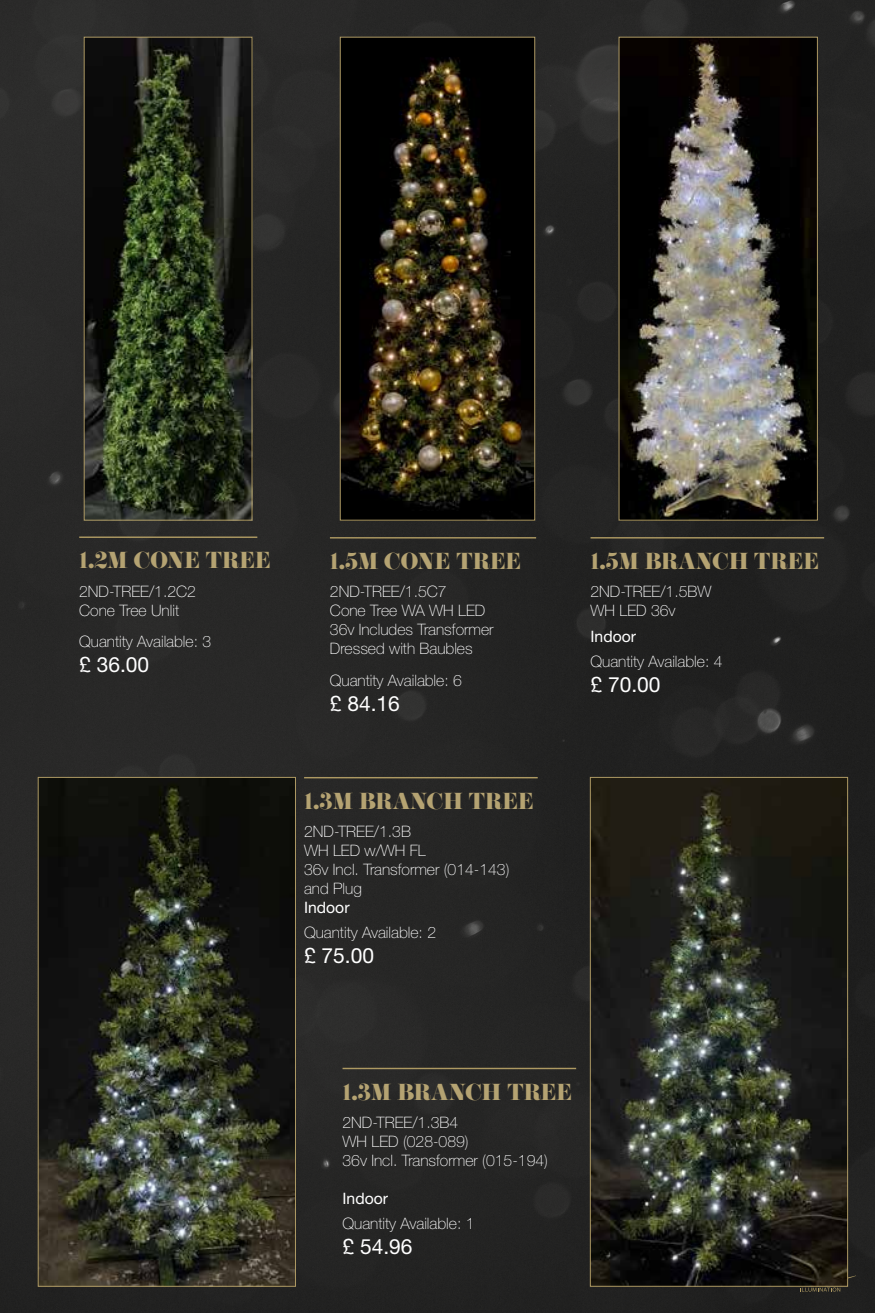
<style>
.page{position:relative;width:875px;height:1313px;background:#fff}
.page>*{position:absolute;margin:0;border:0;box-sizing:border-box;transform-origin:0 0}
.t1{font:21px "Helvetica Neue LTW1 G";color:#fff}
.t2{font:20.21px "Eloquent JF Pro";color:#b5a372}
.t3{font:100 15.75px/18.9px "Helvetica Neue LTW1 G";color:#fff}
.t4{font:15.75px "Helvetica Neue LTW1 G";color:#fff}
</style>
<div class="page">
<div style="left:0;top:0;width:875px;height:1312px;background:#262625"></div>
<svg style="left:782px;top:1247px;width:74px;height:45px"></svg>
<hr style="left:304px;top:777px;width:234px;height:1px;background:#ad9962">
<hr style="left:343px;top:1067px;width:233px;height:2px;background:#ad9962">
<img style="left:40px;top:779px;width:254px;height:505px">
<div style="left:38px;top:777px;width:258px;height:509px;border:1px solid #ae9a64"></div>
<img style="left:592px;top:779px;width:254px;height:505px">
<div style="left:590px;top:777px;width:258px;height:509px;border:1px solid #ae9a64"></div>
<hr style="left:79px;top:536px;width:178px;height:2px;background:#ad9962">
<hr style="left:330px;top:537px;width:206px;height:1px;background:#ad9962">
<img style="left:86px;top:39px;width:164px;height:479px">
<div style="left:84px;top:37px;width:168px;height:483px;border:1px solid #ae9a64"></div>
<img style="left:342px;top:39px;width:191px;height:479px">
<div style="left:340px;top:37px;width:195px;height:483px;border:1px solid #ae9a64"></div>
<hr style="left:591px;top:537px;width:233px;height:1px;background:#ad9962">
<img style="left:621px;top:39px;width:195px;height:479px">
<div style="left:619px;top:37px;width:199px;height:483px;border:1px solid #ae9a64"></div>
<p class="t2" style="left:79px;top:549px;width:193px">1.2M CONE TREE</p>
<p class="t3" style="left:79px;top:582px;width:118px">2ND-TREE/1.2C2<br>Cone Tree Unlit</p>
<p class="t3" style="left:79px;top:632px;width:134px">Quantity Available: 3</p>
<h1 class="t1" style="left:79px;top:652px;width:72px">£ 36.00</h1>
<p class="t2" style="left:330px;top:550px;width:193px">1.5M CONE TREE</p>
<p class="t3" style="left:330px;top:582px;width:165px">2ND-TREE/1.5C7<br>Cone Tree WA WH LED<br>36v Includes Transformer<br>Dressed with Baubles</p>
<p class="t3" style="left:330px;top:670px;width:134px">Quantity Available: 6</p>
<h1 class="t1" style="left:330px;top:690px;width:72px">£ 84.16</h1>
<p class="t2" style="left:304px;top:790px;width:231px">1.3M BRANCH TREE</p>
<p class="t3" style="left:304px;top:822px;width:207px">2ND-TREE/1.3B<br>WH LED w/WH FL<br>36v Incl. Transformer (014-143) and Plug</p>
<p class="t4" style="left:304px;top:897px;width:47px">Indoor</p>
<p class="t3" style="left:304px;top:923px;width:134px">Quantity Available: 2</p>
<h1 class="t1" style="left:304px;top:943px;width:72px">£ 75.00</h1>
<p class="t2" style="left:591px;top:550px;width:230px">1.5M BRANCH TREE</p>
<p class="t3" style="left:591px;top:582px;width:122px">2ND-TREE/1.5BW<br>WH LED 36v</p>
<p class="t4" style="left:591px;top:626px;width:47px">Indoor</p>
<p class="t3" style="left:591px;top:652px;width:134px">Quantity Available: 4</p>
<h1 class="t1" style="left:591px;top:671px;width:72px">£ 70.00</h1>
<p class="t2" style="left:343px;top:1080px;width:231px">1.3M BRANCH TREE</p>
<p class="t3" style="left:343px;top:1113px;width:207px">2ND-TREE/1.3B4<br>WH LED (028-089)<br>36v Incl. Transformer (015-194)</p>
<p class="t4" style="left:343px;top:1188px;width:47px">Indoor</p>
<p class="t3" style="left:343px;top:1213px;width:134px">Quantity Available: 1</p>
<h1 class="t1" style="left:343px;top:1233px;width:72px">£ 54.96</h1>
</div>
